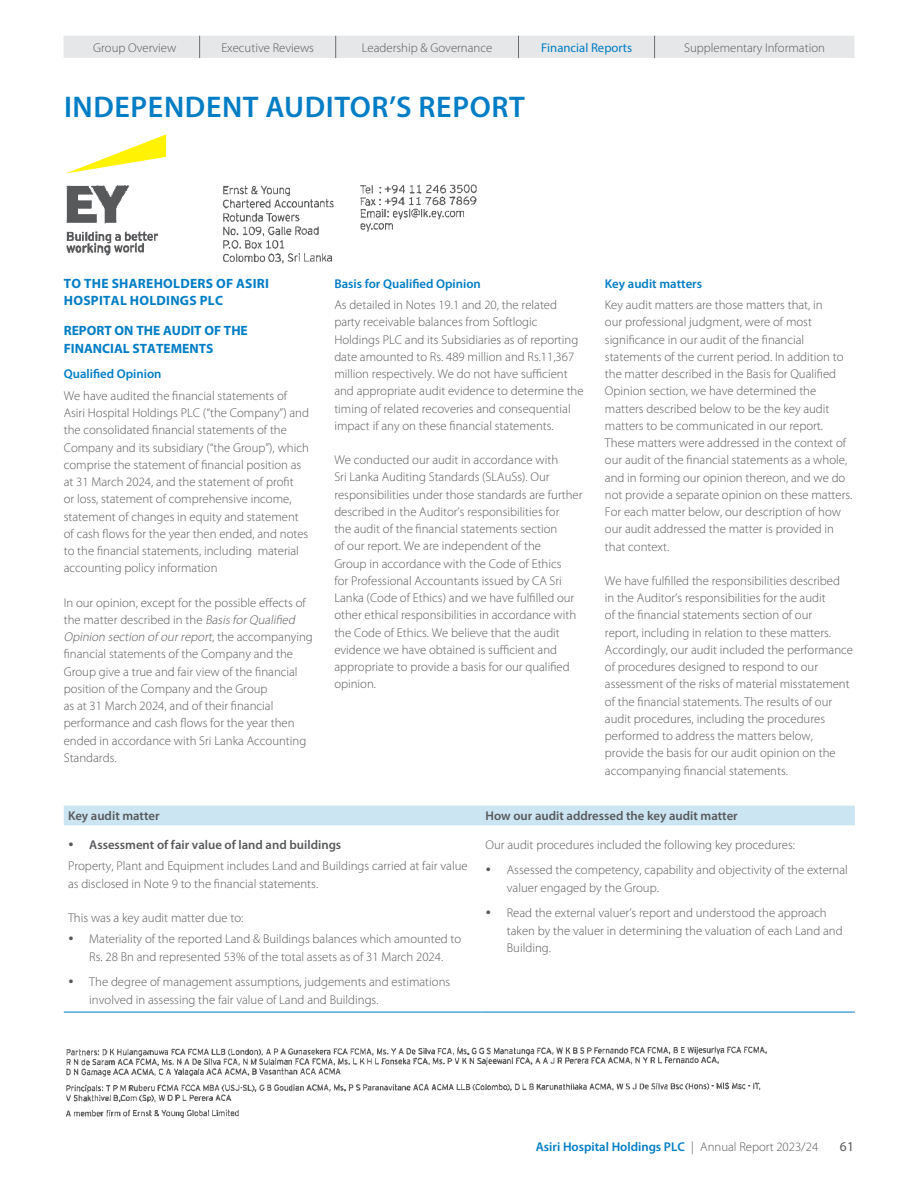
<style>
.page{position:relative;width:918px;height:1188px;background:#fff}
.page>*{position:absolute;margin:0;border:0;box-sizing:border-box;transform-origin:0 0}
.t1{font:600 30px "Myriad Pro";letter-spacing:.02em;color:#007dc5}
.t2{font:700 13.5px/17.2px "Myriad Pro";letter-spacing:.02em;color:#007dc5}
.t3{font:700 13.5px/17.2px "Myriad Pro";color:#007dc5}
.t4{font:13.5px "Myriad Pro";color:#58595b}
.t5{font:300 12.75px/17.2px "Myriad Pro";color:#58595b}
.t6{font:600 12.75px "Myriad Pro";color:#007dc5}
.t7{font:600 12.75px "Myriad Pro";color:#58595b}
.t8{font:12.75px "Myriad Pro";color:#007dc5}
.s1{font-style:italic}
.s2{font-weight:600}
.s3{font-weight:300;color:#58595b}
</style>
<div class="page">
<div style="left:64px;top:36px;width:790px;height:22px;background:#e6e7e8"></div>
<svg style="left:129px;top:134px;width:37px;height:15px"></svg>
<img style="left:66px;top:149px;width:411px;height:115px">
<img style="left:66px;top:1046px;width:701px;height:72px">
<div style="left:64px;top:806px;width:791px;height:19px;background:#cce5f3"></div>
<hr style="left:64px;top:1012px;width:417px;height:1px;background:#007dc5">
<hr style="left:481px;top:1012px;width:374px;height:1px;background:#007dc5">
<p class="t5" style="left:93px;top:39px;width:85px">Group Overview</p>
<p class="t5" style="left:221px;top:39px;width:94px">Executive Reviews</p>
<p class="t5" style="left:362px;top:39px;width:132px">Leadership &amp; Governance</p>
<p class="t8" style="left:541px;top:40px;width:92px">Financial Reports</p>
<p class="t5" style="left:684px;top:39px;width:142px">Supplementary Information</p>
<h1 class="t1" style="left:64px;top:90px;width:462px">INDEPENDENT AUDITOR’S REPORT</h1>
<p class="t2" style="left:64px;top:275px;width:207px">TO THE SHAREHOLDERS OF ASIRI<br>HOSPITAL HOLDINGS PLC</p>
<p class="t3" style="left:64px;top:322px;width:186px">REPORT ON THE AUDIT OF THE<br>FINANCIAL STATEMENTS</p>
<p class="t6" style="left:64px;top:367px;width:99px">Qualified Opinion</p>
<p class="t5" style="left:64px;top:387px;width:247px">We have audited the financial statements of Asiri Hospital Holdings PLC (“the Company”) and the consolidated financial statements of the Company and its subsidiary (“the Group”), which comprise the statement of financial position as at 31 March 2024, and the statement of profit<br>or loss, statement of comprehensive income, statement of changes in equity and statement of cash flows for the year then ended, and notes to the financial statements, including material accounting policy information</p>
<p class="t5" style="left:64px;top:594px;width:251px">In our opinion, except for the possible effects of the matter described in the <span class="s1">BasisforQualified Opinion section of ourreport</span>, t h e a c c o m p a n y i n g financial statements of the Company and the Group give a true and fair view of the financial position of the Company and the Group<br>as at 31 March 2024, and of their financial performance and cash flows for the year then ended in accordance with Sri Lanka Accounting Standards.</p>
<p class="t6" style="left:334px;top:276px;width:148px">Basis for Qualified Opinion</p>
<p class="t5" style="left:334px;top:296px;width:251px">As detailed in Notes 19.1 and 20, the related party receivable balances from Softlogic Holdings PLC and its Subsidiaries as of reporting date amounted to Rs. 489 million and Rs.11,367 million respectively. We do not have sufficient and appropriate audit evidence to determine the timing of related recoveries and consequential impact if any on these financial statements.</p>
<p class="t5" style="left:334px;top:451px;width:250px">We conducted our audit in accordance with<br>Sri Lanka Auditing Standards (SLAuSs). Our responsibilities under those standards are further described in the Auditor’s responsibilities for<br>the audit of the financial statements section<br>of our report. We are independent of the<br>Group in accordance with the Code of Ethics<br>for Professional Accountants issued by CA Sri Lanka (Code of Ethics) and we have fulfilled our other ethical responsibilities in accordance with the Code of Ethics. We believe that the audit evidence we have obtained is sufficient and appropriate to provide a basis for our qualified opinion.</p>
<p class="t6" style="left:605px;top:276px;width:99px">Key audit matters</p>
<p class="t5" style="left:605px;top:296px;width:249px">Key audit matters are those matters that, in<br>our professional judgment, were of most significance in our audit of the financial statements of the current period. In addition to the matter described in the Basis for Qualified Opinion section, we have determined the matters described below to be the key audit matters to be communicated in our report.<br>These matters were addressed in the context of our audit of the financial statements as a whole, and in forming our opinion thereon, and we do not provide a separate opinion on these matters.<br>For each matter below, our description of how our audit addressed the matter is provided in that context.</p>
<p class="t5" style="left:605px;top:572px;width:250px">We have fulfilled the responsibilities described<br>in the Auditor’s responsibilities for the audit<br>of the financial statements section of our<br>report, including in relation to these matters.<br>Accordingly, our audit included the performance of procedures designed to respond to our assessment of the risks of material misstatement of the financial statements. The results of our audit procedures, including the procedures performed to address the matters below, provide the basis for our audit opinion on the accompanying financial statements.</p>
<p class="t7" style="left:68px;top:809px;width:93px">Key audit matter</p>
<p class="t7" style="left:486px;top:809px;width:254px">How our audit addressed the key audit matter</p>
<p class="t5" style="left:68px;top:834px;width:401px;line-height:21.5px">• <span class="s2">Assessment of fair value of land and buildings<br></span>Property, Plant and Equipment includes Land and Buildings carried at fair value</p>
<p class="t5" style="left:68px;top:875px;width:252px">as disclosed in Note 9 to the financial statements.</p>
<p class="t5" style="left:68px;top:909px;width:177px">This was a key audit matter due to:</p>
<p class="t5" style="left:68px;top:930px;width:395px;text-align:center">• Materiality of the reported Land &amp; Buildings balances which amounted to<br>Rs. 28 Bn and represented 53% of the total assets as of 31 March 2024.</p>
<p class="t5" style="left:89px;top:973px;width:362px;text-indent:-21px">• The degree of management assumptions, judgements and estimations involved in assessing the fair value of Land and Buildings.</p>
<p class="t5" style="left:486px;top:836px;width:311px">Our audit procedures included the following key procedures:</p>
<p class="t5" style="left:507px;top:861px;width:343px;text-indent:-21px">• Assessed the competency, capability and objectivity of the external valuer engaged by the Group.</p>
<p class="t5" style="left:507px;top:904px;width:337px;text-indent:-21px">• Read the external valuer’s report and understood the approach taken by the valuer in determining the valuation of each Land and<br>Building.</p>
<p class="t6" style="left:536px;top:1140px;width:284px">Asiri Hospital Holdings PLC <span class="s3">| Annual Report 2023/24</span></p>
<p class="t4" style="left:840px;top:1138px;width:16px">61</p>
</div>
